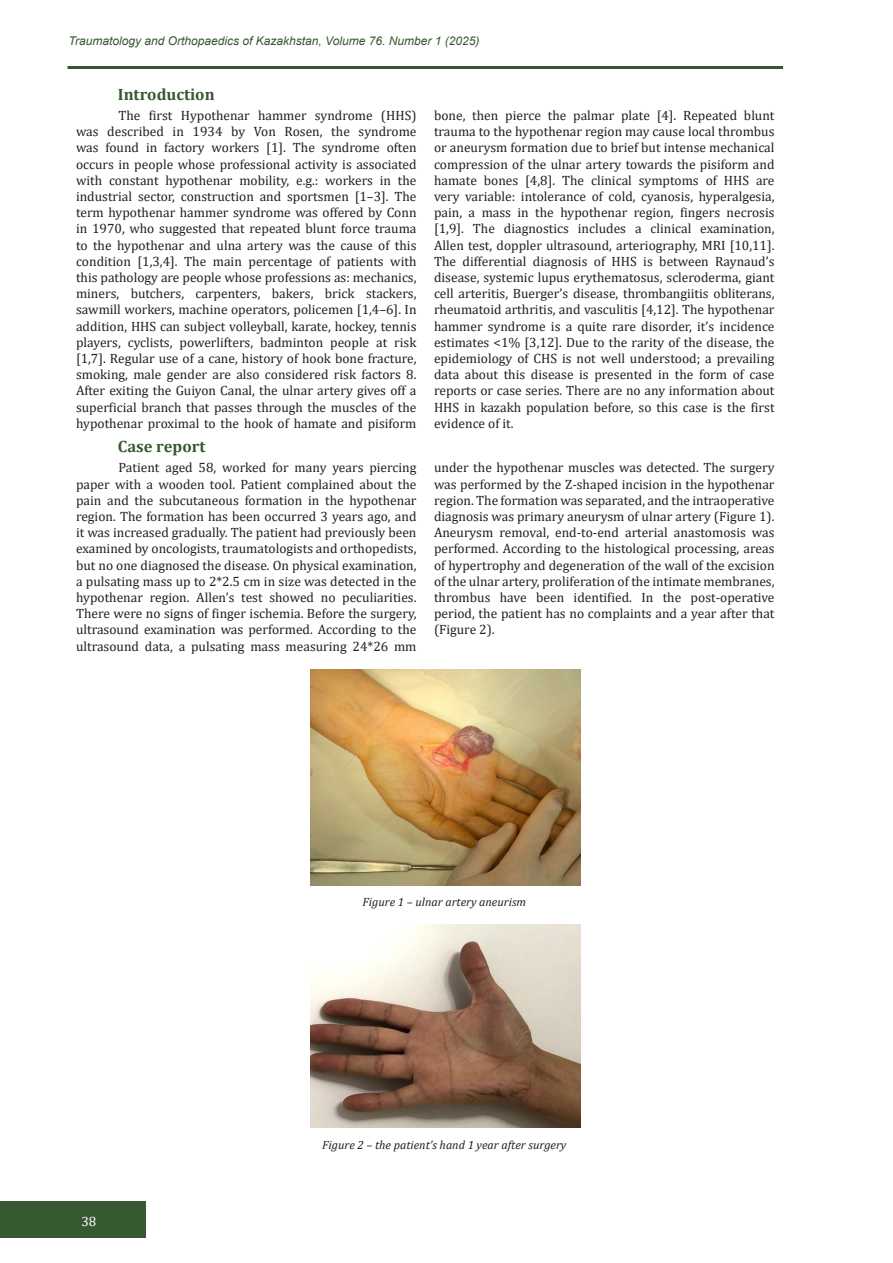
<style>
.page{position:relative;width:893px;height:1263px;background:#fff}
.page>*{position:absolute;margin:0;border:0;box-sizing:border-box;transform-origin:0 0}
.Литература{font:700 16.5px "Cambria";color:#375931}
.t1{font:13.5px/16.2px "Cambria";color:#231f20;text-align:justify}
.t2{font:13.5px "Cambria";color:#fff}
.Название_рисунка{font:italic 12px "Cambria";color:#231f20}
.t3{font:italic 12px "Arial";color:#375931}
</style>
<div class="page">
<div style="left:0;top:1202px;width:146px;height:36px;background:#375931"></div>
<hr style="left:68px;top:66px;width:715px;height:3px;background:#375931">
<img style="left:310px;top:670px;width:270px;height:216px">
<img style="left:310px;top:925px;width:270px;height:202px">
<p class="t3" style="left:69px;top:33px;width:412px">Traumatology and Orthopаedics of Kazakhstan, Volume 76. Number 1 (2025)</p>
<p class="Литература" style="left:118px;top:82px;width:98px">Introduction</p>
<p class="t1" style="left:76px;top:107px;width:342px;text-indent:43px">The first Hypothenar hammer syndrome (HHS) was described in 1934 by Von Rosen, the syndrome was found in factory workers [1]. The syndrome often occurs in people whose professional activity is associated with constant hypothenar mobility, e.g.: workers in the industrial sector, construction and sportsmen [1–3]. The term hypothenar hammer syndrome was offered by Conn in 1970, who suggested that repeated blunt force trauma to the hypothenar and ulna artery was the cause of this condition [1,3,4]. The main percentage of patients with this pathology are people whose professions as: mechanics, miners, butchers, carpenters, bakers, brick stackers, sawmill workers, machine operators, policemen [1,4–6]. In addition, HHS can subject volleyball, karate, hockey, tennis players, cyclists, powerlifters, badminton people at risk [1,7]. Regular use of a cane, history of hook bone fracture, smoking, male gender are also considered risk factors 8.<br>After exiting the Guiyon Canal, the ulnar artery gives off a superficial branch that passes through the muscles of the hypothenar proximal to the hook of hamate and pisiform</p>
<p class="t1" style="left:434px;top:107px;width:342px">bone, then pierce the palmar plate [4]. Repeated blunt trauma to the hypothenar region may cause local thrombus or aneurysm formation due to brief but intense mechanical compression of the ulnar artery towards the pisiform and hamate bones [4,8]. The clinical symptoms of HHS are very variable: intolerance of cold, cyanosis, hyperalgesia, pain, a mass in the hypothenar region, fingers necrosis [1,9]. The diagnostics includes a clinical examination, Allen test, doppler ultrasound, arteriography, MRI [10,11].<br>The differential diagnosis of HHS is between Raynaud’s disease, systemic lupus erythematosus, scleroderma, giant cell arteritis, Buerger’s disease, thrombangiitis obliterans, rheumatoid arthritis, and vasculitis [4,12]. The hypothenar hammer syndrome is a quite rare disorder, it’s incidence estimates &lt;1% [3,12]. Due to the rarity of the disease, the epidemiology of CHS is not well understood; a prevailing data about this disease is presented in the form of case reports or case series. There are no any information about HHS in kazakh population before, so this case is the first evidence of it.</p>
<p class="Литература" style="left:118px;top:435px;width:89px">Case report</p>
<p class="t1" style="left:76px;top:460px;width:342px;text-indent:43px">Patient aged 58, worked for many years piercing paper with a wooden tool. Patient complained about the pain and the subcutaneous formation in the hypothenar region. The formation has been occurred 3 years ago, and it was increased gradually. The patient had previously been examined by oncologists, traumatologists and orthopedists, but no one diagnosed the disease. On physical examination, a pulsating mass up to 2*2.5 cm in size was detected in the hypothenar region. Allen’s test showed no peculiarities.<br>There were no signs of finger ischemia. Before the surgery, ultrasound examination was performed. According to the ultrasound data, a pulsating mass measuring 24*26 mm</p>
<p class="t1" style="left:434px;top:460px;width:342px">under the hypothenar muscles was detected. The surgery was performed by the Z-shaped incision in the hypothenar region. The formation was separated, and the intraoperative diagnosis was primary aneurysm of ulnar artery (Figure 1).<br>Aneurysm removal, end-to-end arterial anastomosis was performed. According to the histological processing, areas of hypertrophy and degeneration of the wall of the excision of the ulnar artery, proliferation of the intimate membranes, thrombus have been identified. In the post-operative period, the patient has no complaints and a year after that (Figure 2).</p>
<p class="Название_рисунка" style="left:363px;top:893px;width:165px">Figure 1 – ulnar artery aneurism</p>
<p class="t2" style="left:81px;top:1213px;width:17px">38</p>
<p class="Название_рисунка" style="left:322px;top:1136px;width:246px">Figure 2 – the patient’s hand 1 year after surgery</p>
</div>
